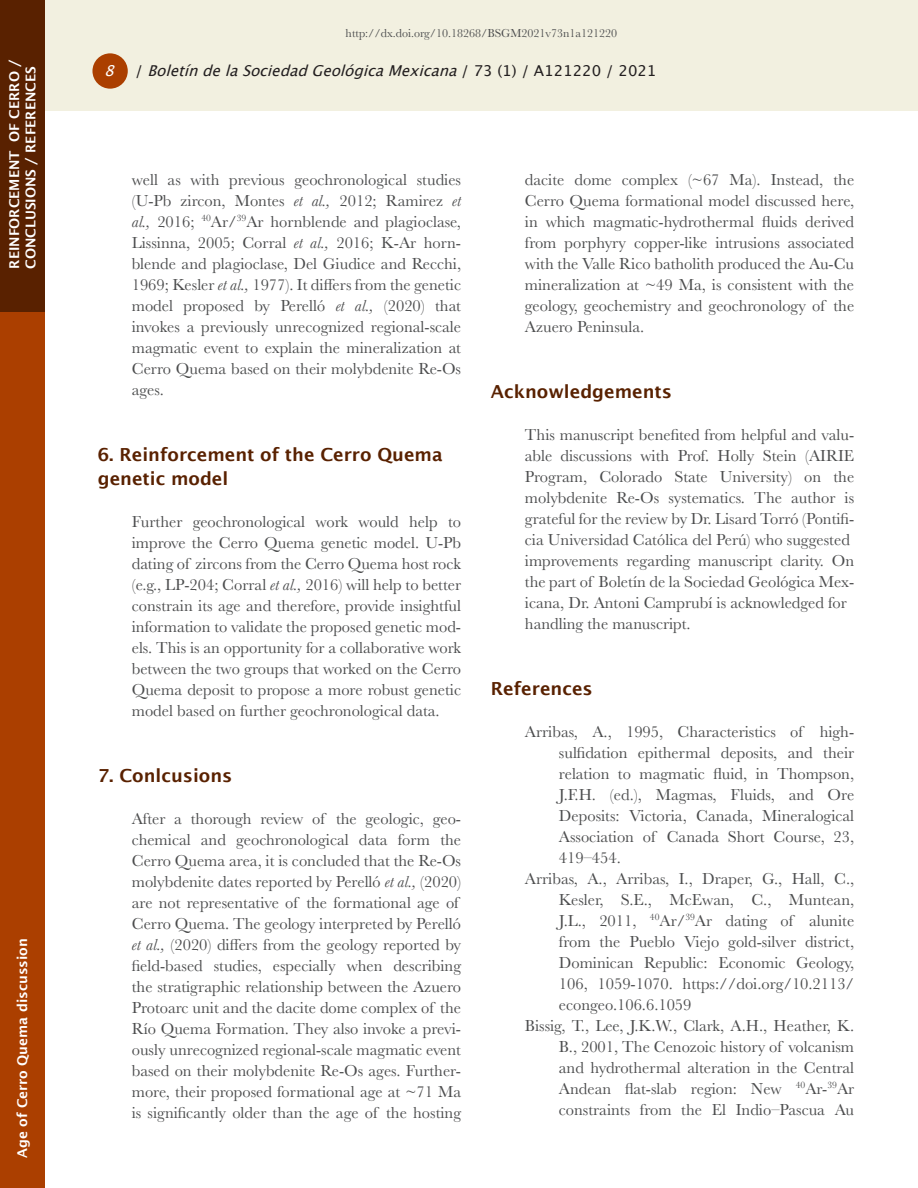
<style>
.page{position:relative;width:918px;height:1188px;background:#fff}
.page>*{position:absolute;margin:0;border:0;box-sizing:border-box;transform-origin:0 0}
.Hierarchy_1{font:600 18px/24px "Lucida Sans";color:#592100}
.Indented-text{font:16.5px/21px "Baskerville";color:#4b4c4d;text-align:justify}
.References{font:16.5px/21px "Baskerville";color:#4b4c4d;text-align:justify}
.t1{font:italic 15px "Lucida Grande";color:#231f20}
.t2{font:italic 15px "Lucida Grande";color:#fff}
.Section{font:600 13.5px/16.2px "Lucida Sans";color:#fff}
.t3{font:12px "Baskerville";color:#4b4c4d}
.s1{font-style:normal}
.s2{font-style:italic}
</style>
<div class="page">
<div style="left:0;top:311px;width:44px;height:877px;background:#ab3f00"></div>
<div style="left:45px;top:0;width:873px;height:111px;background:#f2f0e0"></div>
<div style="left:92px;top:53px;width:36px;height:36px;background:#ab3f00;border-radius:50%"></div>
<div style="left:0;top:0;width:44px;height:311px;background:#592100"></div>
<p class="Section" style="left:6px;top:269px;width:211px;rotate:-90deg">REINFORCEMENT OF CERRO /<br>CONCLUSIONS / REFERENCES</p>
<p class="Section" style="left:14px;top:1158px;width:221px;rotate:-90deg">Age of Cerro Quema discussion</p>
<p class="t2" style="left:104px;top:62px;width:19px">8</p>
<p class="t3" style="left:346px;top:26px;width:273px">http://dx.doi.org/10.18268/BSGM2021v73n1a121220</p>
<p class="t1" style="left:135px;top:62px;width:523px"><span class="s1">/</span> BoletíndelaSociedadGeológicaMexicana<span class="s1">/ 7 3 ( 1 ) / A 1 2 1 2 2 0 / 2 0 2 1</span></p>
<p class="Indented-text" style="left:132px;top:169px;width:331px">well as with previous geochronological studies (U-Pb zircon, Montes <span class="s2">et al.,</span> 2012; Ramirez <span class="s2">et al.,</span> 2016; <sup>40</sup>Ar/<sup>39</sup>Ar hornblende and plagioclase, Lissinna, 2005; Corral <span class="s2">et al.,</span> 2016; K-Ar horn&shy;blende and plagioclase, Del Giudice and Recchi, 1969; Kesler <span class="s2">et al.,</span> 1977). It differs from the genetic model proposed by Perelló <span class="s2">et al.,</span> (2020) that invokes a previously unrecognized regional-scale magmatic event to explain the mineralization at Cerro Quema based on their molybdenite Re-Os ages.</p>
<p class="Hierarchy_1" style="left:98px;top:442px;width:346px">6. Reinforcement of the Cerro Quema genetic model</p>
<p class="Indented-text" style="left:132px;top:511px;width:331px">Further geochronological work would help to improve the Cerro Quema genetic model. U-Pb dating of zircons from the Cerro Quema host rock (e.g., LP-204; Corral <span class="s2">et al.,</span> 2016) will help to better constrain its age and therefore, provide insightful information to validate the proposed genetic mod&shy;els. This is an opportunity for a collaborative work between the two groups that worked on the Cerro Quema deposit to propose a more robust genetic model based on further geochronological data.</p>
<p class="Hierarchy_1" style="left:98px;top:763px;width:136px">7. Conlcusions</p>
<p class="Indented-text" style="left:132px;top:808px;width:331px;text-align:left">After a thorough review of the geologic, geo&shy;chemical and geochronological data form the Cerro Quema area, it is concluded that the Re-Os molybdenite dates reported by Perelló <span class="s2">et al.,</span> (2020) are not representative of the formational age of Cerro Quema. The geology interpreted by Perelló <span class="s2">et al.,</span> (2020) differs from the geology reported by field-based studies, especially when describing the stratigraphic relationship between the Azuero Protoarc unit and the dacite dome complex of the Río Quema Formation. They also invoke a previ&shy;ously unrecognized regional-scale magmatic event based on their molybdenite Re-Os ages. Further&shy;more, their proposed formational age at ~71 Ma is significantly older than the age of the hosting</p>
<p class="Indented-text" style="left:525px;top:169px;width:331px">dacite dome complex (~67 Ma). Instead, the Cerro Quema formational model discussed here, in which magmatic-hydrothermal fluids derived from porphyry copper-like intrusions associated with the Valle Rico batholith produced the Au-Cu mineralization at ~49 Ma, is consistent with the geology, geochemistry and geochronology of the Azuero Peninsula.</p>
<p class="Hierarchy_1" style="left:491px;top:379px;width:183px">Acknowledgements</p>
<p class="Indented-text" style="left:525px;top:424px;width:331px">This manuscript benefited from helpful and valu&shy;able discussions with Prof. Holly Stein (AIRIE Program, Colorado State University) on the molybdenite Re-Os systematics. The author is grateful for the review by Dr. Lisard Torró (Pontifi&shy;cia Universidad Católica del Perú) who suggested</p>
<p class="Indented-text" style="left:525px;top:550px;width:331px">improvements regarding manuscript clarity. On the part of Boletín de la Sociedad Geológica Mex&shy;icana, Dr. Antoni Camprubí is acknowledged for</p>
<p class="Indented-text" style="left:525px;top:613px;width:167px">handling the manuscript.</p>
<p class="Hierarchy_1" style="left:491px;top:676px;width:103px">References</p>
<p class="References" style="left:559px;top:721px;width:297px;text-indent:-34px">Arribas, A., 1995, Characteristics of high&shy;sulfidation epithermal deposits, and their relation to magmatic fluid, in Thompson, J.F.H. (ed.), Magmas, Fluids, and Ore Deposits: Victoria, Canada, Mineralogical Association of Canada Short Course, 23, 419–454.</p>
<p class="References" style="left:559px;top:868px;width:297px;text-indent:-34px">Arribas, A., Arribas, I., Draper, G., Hall, C., Kesler, S.E., McEwan, C., Muntean, J.L., 2011, <sup>40</sup>Ar/<sup>39</sup>Ar dating of alunite from the Pueblo Viejo gold-silver district, Dominican Republic: Economic Geology, 106, 1059-1070. https://doi.org/10.2113/ econgeo.106.6.1059</p>
<p class="References" style="left:559px;top:1015px;width:297px;text-indent:-34px">Bissig, T., Lee, J.K.W., Clark, A.H., Heather, K.<br>B., 2001, The Cenozoic history of volcanism and hydrothermal alteration in the Central Andean flat-slab region: New <sup>40</sup>Ar-<sup>39</sup>Ar constraints from the El Indio–Pascua Au</p>
</div>
